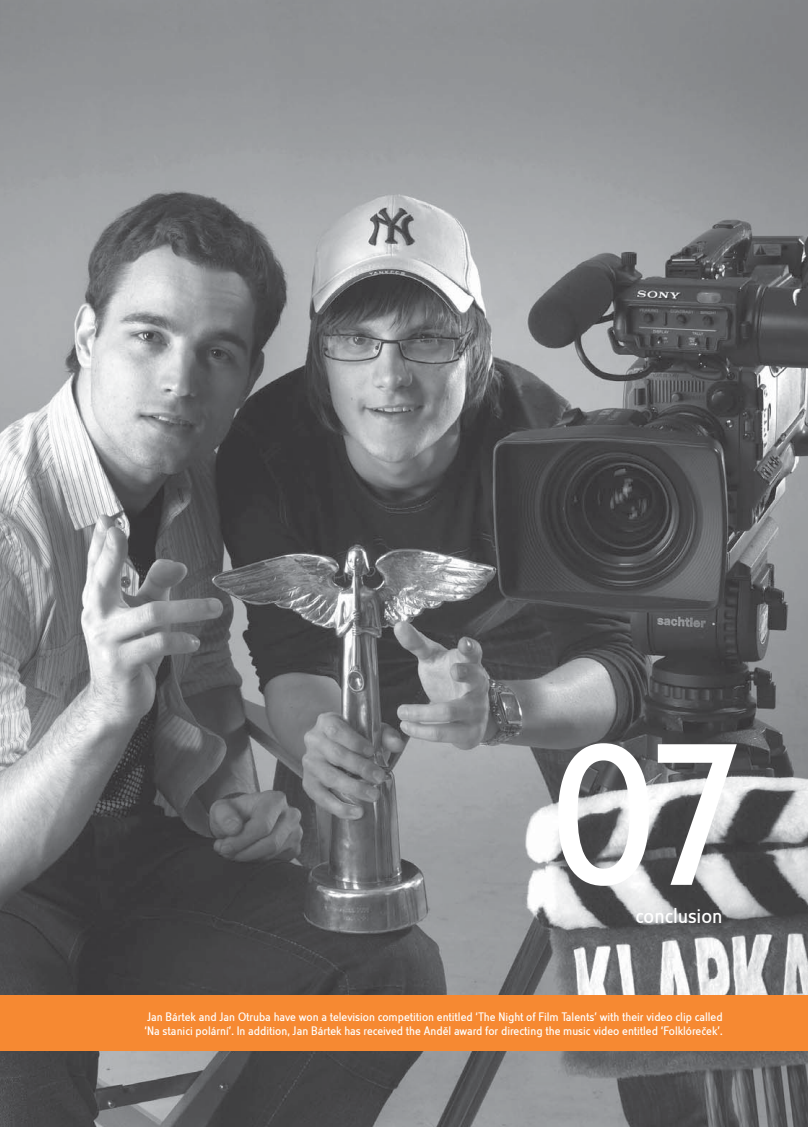
<style>
.page{position:relative;width:808px;height:1127px;background:#fff}
.page>*{position:absolute;margin:0;border:0;box-sizing:border-box;transform-origin:0 0}
.t1{font:195px "Berlin CE";color:#fff}
.t2{font:21px "Berlin CE";color:#fff}
.t3{font:12px/14.4px "Berlin CE";color:#fff}
</style>
<div class="page">
<img style="left:0;top:0;width:808px;height:1127px">
<div style="left:0;top:995px;width:808px;height:55px;background:#f68932"></div>
<h1 class="t1" style="left:548px;top:708px;width:194px">07</h1>
<h2 class="t2" style="left:635px;top:904px;width:89px">conclusion</h2>
<p class="t3" style="left:145px;top:1009px;width:580px">Jan Bártek and Jan Otruba have won a television competition entitled ‘The Night of Film Talents’ with their video clip called ‘Na stanici polární’. In addition, Jan Bártek has received the Anděl award for directing the music video entitled ‘Folklóreček’.</p>
</div>
